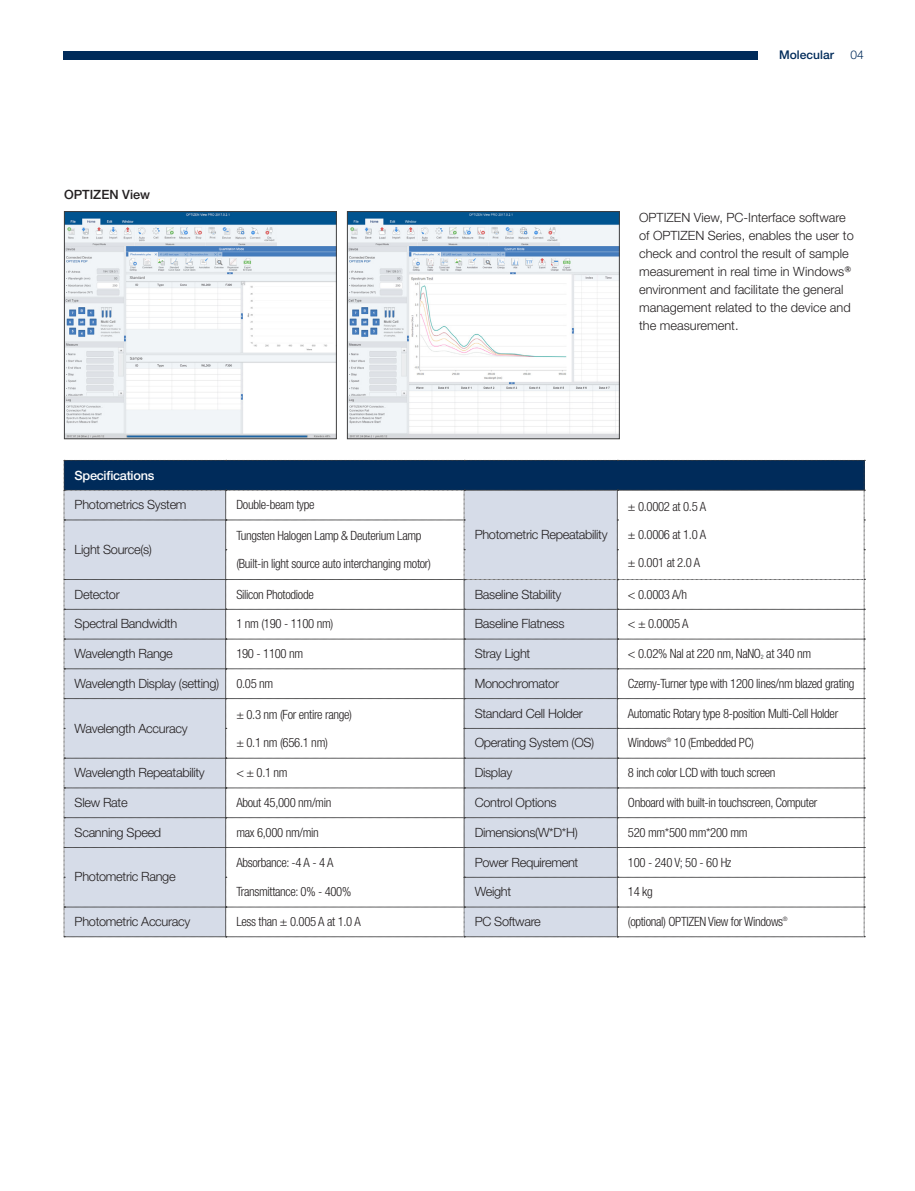
<style>
.page{position:relative;width:915px;height:1191px;background:#fff}
.page>*{position:absolute;margin:0;border:0;box-sizing:border-box;transform-origin:0 0}
.t1{font:300 condensed 12.75px "Helvetica Neue LT Std";letter-spacing:-.025em;color:#231f20}
.t2{font:300 12.75px "Helvetica Neue LT Std";letter-spacing:-.025em;color:#231f20}
.t3{font:300 12.75px "Helvetica Neue LT Std";color:#231f20}
.t4{font:500 12.75px "Helvetica Neue LT Std";letter-spacing:-.025em;color:#fff}
.t5{font:500 12.75px "Helvetica Neue LT Std";color:#231f20}
.t6{font:500 12px "Helvetica Neue LT Std";color:#002b5a}
.t7{font:300 12px "Helvetica Neue LT Std";color:#002b5a}
.s1{font-size:6px}
.s2{font-stretch:normal}
</style>
<div class="page">
<img style="left:349px;top:213px;width:268px;height:224px">
<div style="left:347px;top:211px;width:272px;height:228px;border:1px solid #3e3e3f"></div>
<img style="left:66px;top:213px;width:268px;height:224px">
<div style="left:64px;top:211px;width:272px;height:228px;border:1px solid #3e3e3f"></div>
<svg style="left:64px;top:460px;width:800px;height:477px"></svg>
<div style="left:64px;top:51px;width:693px;height:9px;background:#002b5a"></div>
<p class="t5" style="left:64px;top:187px;width:88px">OPTIZEN View</p>
<p class="t6" style="left:778px;top:48px;width:56px">Molecular</p>
<p class="t7" style="left:850px;top:48px;width:15px">04</p>
<p class="t3" style="left:639px;top:210px;width:208px">OPTIZEN View, PC-Interface software</p>
<p class="t3" style="left:639px;top:228px;width:216px">of OPTIZEN Series, enables the user to</p>
<p class="t3" style="left:639px;top:246px;width:211px">check and control the result of sample</p>
<p class="t3" style="left:639px;top:264px;width:213px">measurement in real time in Windows<sup>®</sup></p>
<p class="t3" style="left:639px;top:282px;width:206px">environment and facilitate the general</p>
<p class="t3" style="left:639px;top:300px;width:213px">management related to the device and</p>
<p class="t3" style="left:639px;top:318px;width:101px">the measurement.</p>
<p class="t4" style="left:75px;top:467px;width:81px">Specifications</p>
<p class="t2" style="left:75px;top:497px;width:113px">Photometrics System</p>
<p class="t1" style="left:236px;top:497px;width:80px">Double-beam type</p>
<p class="t2" style="left:75px;top:541px;width:79px">Light Source(s)</p>
<p class="t1" style="left:236px;top:528px;width:187px">Tungsten Halogen Lamp &amp; Deuterium Lamp</p>
<p class="t1" style="left:236px;top:556px;width:196px">(Built-in light source auto interchanging motor)</p>
<p class="t2" style="left:474px;top:527px;width:134px">Photometric Repeatability</p>
<p class="t1" style="left:627px;top:499px;width:80px">± 0.0002 at 0.5 A</p>
<p class="t1" style="left:627px;top:527px;width:80px">± 0.0006 at 1.0 A</p>
<p class="t1" style="left:627px;top:555px;width:74px">± 0.001 at 2.0 A</p>
<p class="t2" style="left:75px;top:586px;width:47px">Detector</p>
<p class="t1" style="left:236px;top:587px;width:79px">Silicon Photodiode</p>
<p class="t2" style="left:474px;top:586px;width:88px">Baseline Stability</p>
<p class="t1" style="left:627px;top:587px;width:61px">&lt; 0.0003 A/h</p>
<p class="t2" style="left:75px;top:616px;width:104px">Spectral Bandwidth</p>
<p class="t1" style="left:236px;top:616px;width:98px">1 nm (190 - 1100 nm)</p>
<p class="t2" style="left:474px;top:616px;width:91px">Baseline Flatness</p>
<p class="t1" style="left:627px;top:616px;width:62px">&lt; ± 0.0005 A</p>
<p class="t2" style="left:75px;top:646px;width:100px">Wavelength Range</p>
<p class="t1" style="left:236px;top:646px;width:68px">190 - 1100 nm</p>
<p class="t2" style="left:474px;top:646px;width:57px">Stray Light</p>
<p class="t1" style="left:627px;top:646px;width:185px">&lt; 0.02% Nal at 220 nm, NaNO<span class="s1">2</span> at 340 nm</p>
<p class="t2" style="left:75px;top:675px;width:146px">Wavelength Display (setting)</p>
<p class="t1" style="left:236px;top:676px;width:38px">0.05 nm</p>
<p class="t2" style="left:474px;top:675px;width:86px">Monochromator</p>
<p class="t1" style="left:627px;top:676px;width:228px">Czerny-Turner type with 1200 lines/nm blazed grating</p>
<p class="t2" style="left:75px;top:720px;width:114px">Wavelength Accuracy</p>
<p class="t2" style="left:474px;top:705px;width:110px">Standard Cell Holder</p>
<p class="t1" style="left:627px;top:706px;width:212px">Automatic Rotary type 8-position Multi-Cell Holder</p>
<p class="t2" style="left:474px;top:735px;width:121px">Operating System (OS)</p>
<p class="t1" style="left:627px;top:735px;width:127px">Windows<sup>®</sup> 10 (Embedded PC)</p>
<p class="t1" style="left:236px;top:706px;width:117px">± 0.3 nm (For entire range)</p>
<p class="t1" style="left:236px;top:735px;width:93px">± 0.1 nm (656.1 nm)</p>
<p class="t2" style="left:75px;top:765px;width:132px">Wavelength Repeatability</p>
<p class="t1" style="left:236px;top:765px;width:53px">&lt; ± 0.1 nm</p>
<p class="t2" style="left:474px;top:765px;width:39px">Display</p>
<p class="t1" style="left:627px;top:765px;width:149px">8 inch color LCD with touch screen</p>
<p class="t2" style="left:75px;top:794px;width:54px">Slew Rate</p>
<p class="t1" style="left:236px;top:795px;width:96px">About 45,000 nm/min</p>
<p class="t2" style="left:474px;top:794px;width:83px">Control Options</p>
<p class="t1" style="left:627px;top:795px;width:191px">Onboard with built-in touchscreen, Computer</p>
<p class="t2" style="left:75px;top:824px;width:88px">Scanning Speed</p>
<p class="t1" style="left:236px;top:825px;width:84px">max 6,000 nm/min</p>
<p class="t2" style="left:474px;top:824px;width:105px">Dimensions(W*D*H)</p>
<p class="t1" style="left:627px;top:825px;width:121px">520 mm<span class="s2">*</span>500 mm<span class="s2">*</span>200 mm</p>
<p class="t2" style="left:75px;top:869px;width:102px">Photometric Range</p>
<p class="t2" style="left:474px;top:854px;width:105px">Power Requirement</p>
<p class="t1" style="left:627px;top:854px;width:105px">100 - 240 V; 50 - 60 Hz</p>
<p class="t2" style="left:474px;top:884px;width:38px">Weight</p>
<p class="t1" style="left:627px;top:884px;width:26px">14 kg</p>
<p class="t1" style="left:236px;top:855px;width:99px">Absorbance: -4 A - 4 A</p>
<p class="t1" style="left:236px;top:883px;width:116px">Transmittance: 0% - 400%</p>
<p class="t2" style="left:75px;top:913px;width:117px">Photometric Accuracy</p>
<p class="t1" style="left:236px;top:914px;width:126px">Less than ± 0.005 A at 1.0 A</p>
<p class="t2" style="left:474px;top:913px;width:68px">PC Software</p>
<p class="t1" style="left:627px;top:914px;width:161px">(optional) OPTIZEN View for Windows<sup>®</sup></p>
</div>
